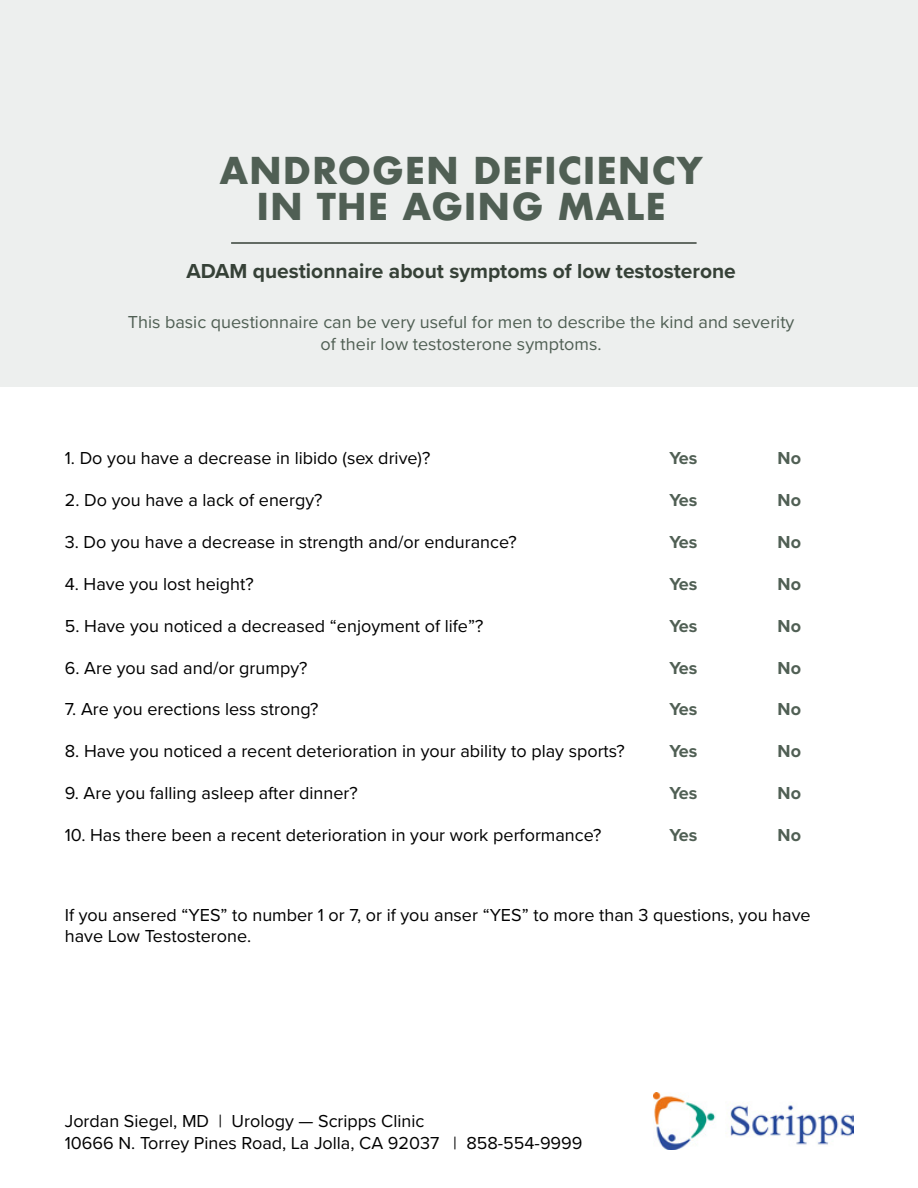
<style>
.page{position:relative;width:918px;height:1188px;background:#fff}
.page>*{position:absolute;margin:0;border:0;box-sizing:border-box;transform-origin:0 0}
.t1{font:700 36px/36px "Futura";letter-spacing:.025em;color:#505f54;text-align:center}
.t2{font:700 21px "Proxima Nova";color:#364137}
.t3{font:18px/21.6px "Proxima Nova";color:#000}
.t4{font:18px/21.6px "Proxima Nova";color:#505f54;text-align:center}
.t5{font:700 18px "Proxima Nova";color:#505f54}
</style>
<div class="page">
<div style="left:0;top:0;width:918px;height:387px;background:#edefee"></div>
<hr style="left:231px;top:242px;width:466px;height:2px;background:#364137">
<img style="left:653px;top:1092px;width:200px;height:57px">
<h1 class="t1" style="left:219px;top:153px;width:485px">ANDROGEN DEFICIENCY<br>IN THE AGING MALE</h1>
<p class="t2" style="left:186px;top:255px;width:551px">ADAM questionnaire about symptoms of low testosterone</p>
<p class="t4" style="left:128px;top:311px;width:668px">This basic questionnaire can be very useful for men to describe the kind and severity of their low testosterone symptoms.</p>
<p class="t3" style="left:65px;top:447px;width:367px">1. Do you have a decrease in libido (sex drive)?</p>
<p class="t3" style="left:65px;top:489px;width:259px">2. Do you have a lack of energy?</p>
<p class="t3" style="left:65px;top:530px;width:454px">3. Do you have a decrease in strength and/or endurance?</p>
<p class="t3" style="left:65px;top:572px;width:191px">4. Have you lost height?</p>
<p class="t3" style="left:65px;top:614px;width:420px">5. Have you noticed a decreased “enjoyment of life”?</p>
<p class="t3" style="left:65px;top:656px;width:244px">6. Are you sad and/or grumpy?</p>
<p class="t3" style="left:65px;top:698px;width:255px">7. Are you erections less strong?</p>
<p class="t3" style="left:65px;top:740px;width:562px">8. Have you noticed a recent deterioration in your ability to play sports?</p>
<p class="t3" style="left:65px;top:782px;width:295px">9. Are you falling asleep after dinner?</p>
<p class="t3" style="left:65px;top:823px;width:538px">10. Has there been a recent deterioration in your work performance?</p>
<p class="t5" style="left:670px;top:445px;width:29px">Yes</p>
<p class="t5" style="left:778px;top:445px;width:25px">No</p>
<p class="t5" style="left:670px;top:487px;width:29px">Yes</p>
<p class="t5" style="left:778px;top:487px;width:25px">No</p>
<p class="t5" style="left:670px;top:529px;width:29px">Yes</p>
<p class="t5" style="left:778px;top:529px;width:25px">No</p>
<p class="t5" style="left:670px;top:570px;width:29px">Yes</p>
<p class="t5" style="left:778px;top:570px;width:25px">No</p>
<p class="t5" style="left:670px;top:612px;width:29px">Yes</p>
<p class="t5" style="left:778px;top:612px;width:25px">No</p>
<p class="t5" style="left:670px;top:654px;width:29px">Yes</p>
<p class="t5" style="left:778px;top:654px;width:25px">No</p>
<p class="t5" style="left:670px;top:696px;width:29px">Yes</p>
<p class="t5" style="left:778px;top:696px;width:25px">No</p>
<p class="t5" style="left:670px;top:738px;width:29px">Yes</p>
<p class="t5" style="left:778px;top:738px;width:25px">No</p>
<p class="t5" style="left:670px;top:780px;width:29px">Yes</p>
<p class="t5" style="left:778px;top:780px;width:25px">No</p>
<p class="t5" style="left:670px;top:822px;width:29px">Yes</p>
<p class="t5" style="left:778px;top:822px;width:25px">No</p>
<p class="t3" style="left:65px;top:903px;width:747px">If you ansered “YES” to number 1 or 7, or if you anser “YES” to more than 3 questions, you have have Low Testosterone.</p>
<p class="t3" style="left:65px;top:1110px;width:519px">Jordan Siegel, MD | Urology — Scripps Clinic<br>10666 N. Torrey Pines Road, La Jolla, CA 92037 | 858-554-9999</p>
</div>
